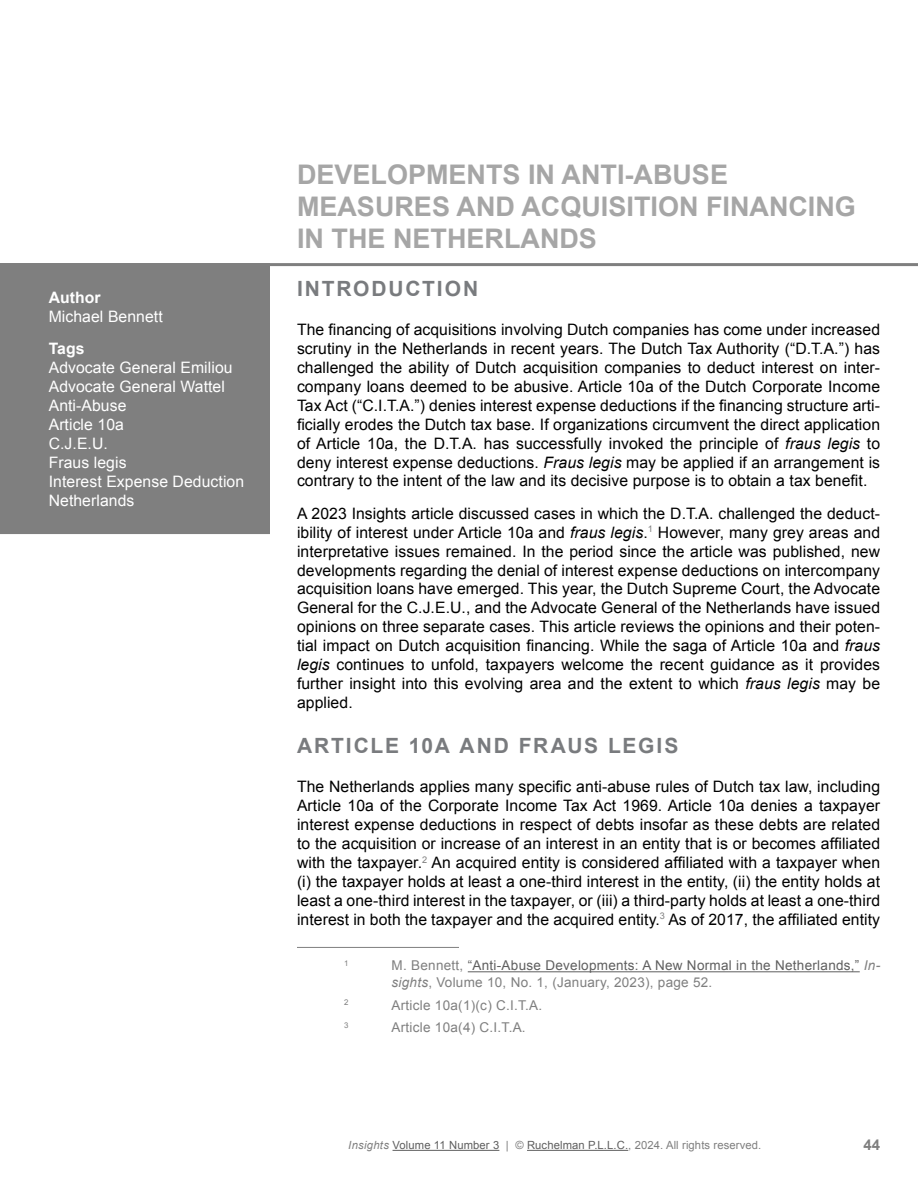
<style>
.page{position:relative;width:918px;height:1188px;background:#fff}
.page>*{position:absolute;margin:0;border:0;box-sizing:border-box;transform-origin:0 0}
.t1{font:700 27px/32.4px "Arial";color:#a6a6a6}
.t2{font:700 21px "Arial";letter-spacing:.085em;color:#797b7e}
.t3{font:15.75px/18.9px "Arial";letter-spacing:.005em;color:#000;text-align:justify}
.t4{font:15.75px/18.9px "Arial";letter-spacing:.005em;color:#fff}
.t5{font:700 15.75px "Arial";letter-spacing:.005em;color:#fff}
.t6{font:700 15px "Arial";color:#7f7f7f}
.t7{font:13.5px/16.2px "Arial";letter-spacing:.02em;color:#5f5f5f}
.t8{font:13.5px "Arial";letter-spacing:.02em;color:#7f7f7f}
.t9{font:11.25px "Arial";letter-spacing:.01em;color:#5f5f5f}
.t10{font:7.8px "Arial";color:#7f7f7f}
.s1{font-style:italic}
.s2{color:#7f7f7f}
.s3{font-style:italic;color:#7f7f7f}
</style>
<div class="page">
<hr style="left:393px;top:1150px;width:106px;height:1px;background:#5f5f5f">
<hr style="left:527px;top:1150px;width:101px;height:1px;background:#5f5f5f">
<div style="left:0;top:266px;width:270px;height:268px;background:#7f7f7f"></div>
<hr style="left:0;top:263px;width:918px;height:3px;background:#7f7f7f">
<hr style="left:297px;top:947px;width:162px;height:1px;background:#7f7f7f">
<hr style="left:468px;top:971px;width:392px;height:1px;background:#5f5f5f">
<p class="t5" style="left:49px;top:287px;width:54px">Author</p>
<p class="t4" style="left:49px;top:307px;width:116px">Michael Bennett</p>
<p class="t5" style="left:49px;top:338px;width:37px">Tags</p>
<p class="t4" style="left:49px;top:358px;width:197px">Advocate General Emiliou<br>Advocate General Wattel<br>Anti-Abuse<br>Article 10a<br>C.J.E.U.<br>Fraus legis<br>Interest Expense Deduction<br>Netherlands</p>
<h1 class="t1" style="left:297px;top:159px;width:560px">DEVELOPMENTS IN ANTI-ABUSE<br>MEASURES AND ACQUISITION FINANCING<br>IN THE NETHERLANDS</h1>
<h2 class="t2" style="left:297px;top:275px;width:183px">INTRODUCTION</h2>
<p class="t3" style="left:297px;top:320px;width:585px">The financing of acquisitions involving Dutch companies has come under increased scrutiny in the Netherlands in recent years. The Dutch Tax Authority (“D.T.A.”) has challenged the ability of Dutch acquisition companies to deduct interest on inter&shy;company loans deemed to be abusive. Article 10a of the Dutch Corporate Income Tax Act (“C.I.T.A.”) denies interest expense deductions if the financing structure arti&shy;ficially erodes the Dutch tax base. If organizations circumvent the direct application of Article 10a, the D.T.A. has successfully invoked the principle of <span class="s1">fraus legis</span> to deny interest expense deductions. <span class="s1">Fraus legis</span> may be applied if an arrangement is contrary to the intent of the law and its decisive purpose is to obtain a tax benefit.</p>
<p class="t3" style="left:297px;top:504px;width:585px">A 2023 Insights article discussed cases in which the D.T.A. challenged the deduct&shy;ibility of interest under Article 10a and <span class="s1">fraus legis</span>.<sup>1</sup> However, many grey areas and interpretative issues remained. In the period since the article was published, new developments regarding the denial of interest expense deductions on intercompany acquisition loans have emerged. This year, the Dutch Supreme Court, the Advocate General for the C.J.E.U., and the Advocate General of the Netherlands have issued opinions on three separate cases. This article reviews the opinions and their poten&shy;tial impact on Dutch acquisition financing. While the saga of Article 10a and <span class="s1">fraus legis</span> continues to unfold, taxpayers welcome the recent guidance as it provides further insight into this evolving area and the extent to which <span class="s1">fraus legis</span> may be applied.</p>
<h2 class="t2" style="left:297px;top:732px;width:383px">ARTICLE 10A AND FRAUS LEGIS</h2>
<p class="t3" style="left:297px;top:778px;width:585px">The Netherlands applies many specific anti-abuse rules of Dutch tax law, including Article 10a of the Corporate Income Tax Act 1969. Article 10a denies a taxpayer interest expense deductions in respect of debts insofar as these debts are related to the acquisition or increase of an interest in an entity that is or becomes affiliated with the taxpayer.<sup>2</sup> An acquired entity is considered affiliated with a taxpayer when (i) the taxpayer holds at least a one-third interest in the entity, (ii) the entity holds at least a one-third interest in the taxpayer, or (iii) a third-party holds at least a one-third interest in both the taxpayer and the acquired entity.<sup>3</sup> As of 2017, the affiliated entity</p>
<p class="t10" style="left:344px;top:958px;width:6px">1</p>
<p class="t7" style="left:391px;top:958px;width:490px"><span class="s2">M. Bennett,</span> “Anti-Abuse Developments: A New Normal in the Netherlands,” <span class="s3">In&shy;sights</span><span class="s2">, Volume 10, No. 1, (January, 2023), page 52.</span></p>
<p class="t10" style="left:344px;top:997px;width:6px">2</p>
<p class="t8" style="left:391px;top:996px;width:152px">Article 10a(1)(c) C.I.T.A.</p>
<p class="t10" style="left:344px;top:1020px;width:6px">3</p>
<p class="t8" style="left:391px;top:1019px;width:136px">Article 10a(4) C.I.T.A.</p>
<p class="t9" style="left:348px;top:1138px;width:415px"><span class="s3">Insights</span> Volume 11 Number 3 <span class="s2">| ©</span> Ruchelman P.L.L.C.<span class="s2">, 2024. All rights reserved.</span></p>
<p class="t6" style="left:863px;top:1135px;width:18px">44</p>
</div>
